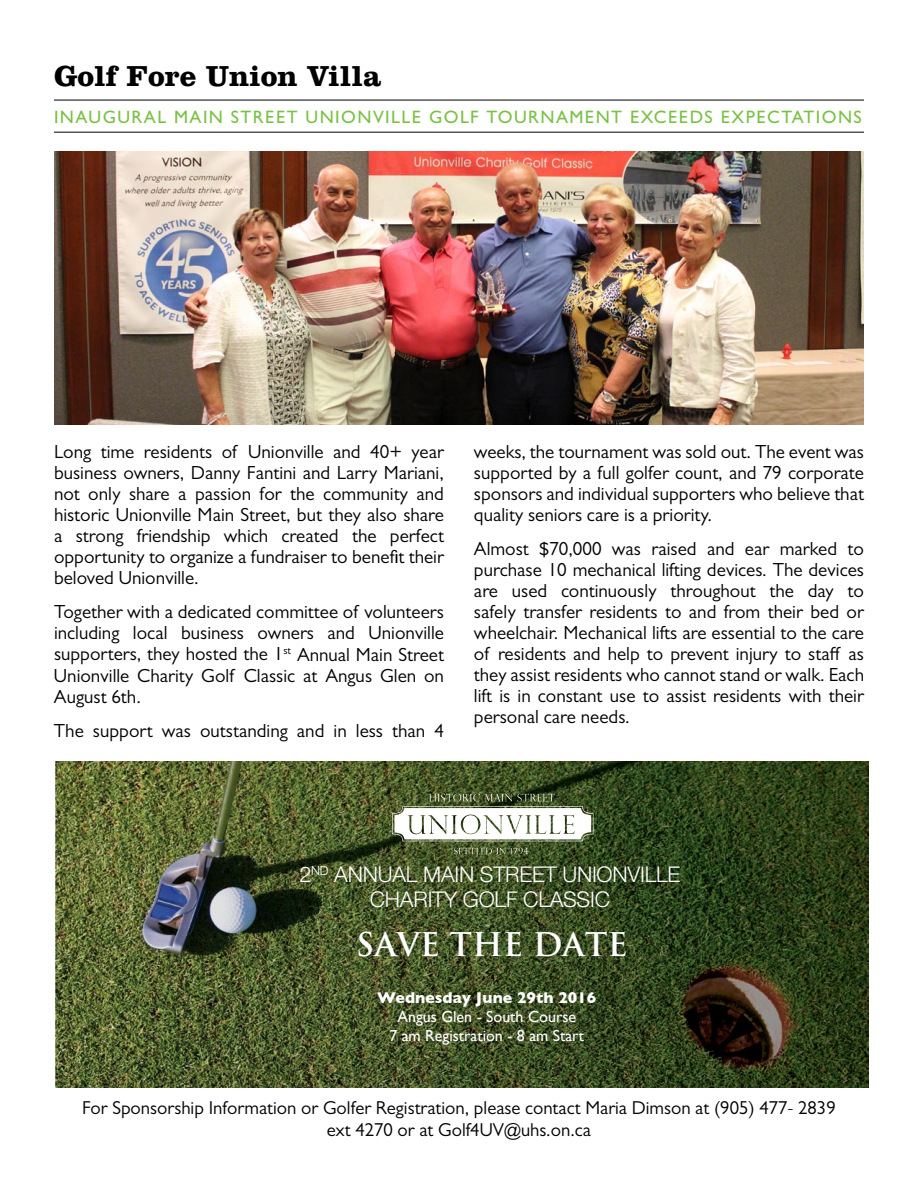
<style>
.page{position:relative;width:918px;height:1188px;background:#fff}
.page>*{position:absolute;margin:0;border:0;box-sizing:border-box;transform-origin:0 0}
.t1{font:700 31.8px "Trajan Pro";color:#fff}
.t2{font:700 30px "Clarendon LT Std";color:#000}
.t3{font:300 21.75px/24.8px "Helvetica Neue LT Std";letter-spacing:-.01em;color:#fff;text-align:center}
.t4{font:19.05px/21px "Gill Sans MT Pro";color:#000;text-align:justify}
.t5{font:18.75px/22.5px "Gill Sans MT Pro";color:#000;text-align:center}
.t6{font:500 18px "Gill Sans MT Pro";letter-spacing:.08em;color:#7ac143}
.t7{font:15.9px/19px "Gill Sans";color:#fff;text-align:center}
.t8{font:700 15.9px "Gill Sans";color:#fff}
</style>
<div class="page">
<hr style="left:54px;top:100px;width:810px;height:1px;background:#000">
<hr style="left:54px;top:132px;width:810px;height:1px;background:#000">
<img style="left:54px;top:151px;width:810px;height:274px">
<img style="left:56px;top:762px;width:812px;height:325px">
<svg style="left:454px;top:848px;width:75px;height:6px"></svg>
<svg style="left:392px;top:794px;width:201px;height:47px"></svg>
<h2 class="t2" style="left:54px;top:58px;width:329px">Golf Fore Union Villa</h2>
<p class="t6" style="left:54px;top:106px;width:809px">INAUGURAL MAIN STREET UNIONVILLE GOLF TOURNAMENT EXCEEDS EXPECTATIONS</p>
<p class="t4" style="left:54px;top:441px;width:392px">Long time residents of Unionville and 40+ year business owners, Danny Fantini and Larry Mariani, not only share a passion for the community and historic Unionville Main Street, but they also share a strong friendship which created the perfect opportunity to organize a fundraiser to benefit their beloved Unionville.</p>
<p class="t4" style="left:54px;top:601px;width:392px">Together with a dedicated committee of volunteers including local business owners and Unionville supporters, they hosted the 1<sup>st</sup> Annual Main Street Unionville Charity Golf Classic at Angus Glen on August 6th.</p>
<p class="t4" style="left:54px;top:720px;width:391px">The support was outstanding and in less than 4</p>
<p class="t4" style="left:474px;top:441px;width:392px">weeks, the tournament was sold out. The event was supported by a full golfer count, and 79 corporate sponsors and individual supporters who believe that quality seniors care is a priority.</p>
<p class="t4" style="left:474px;top:538px;width:392px">Almost $70,000 was raised and ear marked to purchase 10 mechanical lifting devices. The devices are used continuously throughout the day to safely transfer residents to and from their bed or wheelchair. Mechanical lifts are essential to the care of residents and help to prevent injury to staff as they assist residents who cannot stand or walk. Each lift is in constant use to assist residents with their personal care needs.</p>
<p class="t3" style="left:299px;top:861px;width:383px">2<sup>ND</sup> ANNUAL MAIN STREET UNIONVILLE<br>CHARITY GOLF CLASSIC</p>
<h1 class="t1" style="left:356px;top:925px;width:273px">SAVE THE DATE</h1>
<p class="t8" style="left:377px;top:988px;width:220px">Wednesday June 29th 2016</p>
<p class="t7" style="left:389px;top:1007px;width:196px">Angus Glen - South Course<br>7 am Registration - 8 am Start</p>
<p class="t5" style="left:82px;top:1096px;width:755px">For Sponsorship Information or Golfer Registration, please contact Maria Dimson at (905) 477- 2839 ext 4270 or at Golf4UV@uhs.on.ca</p>
</div>
